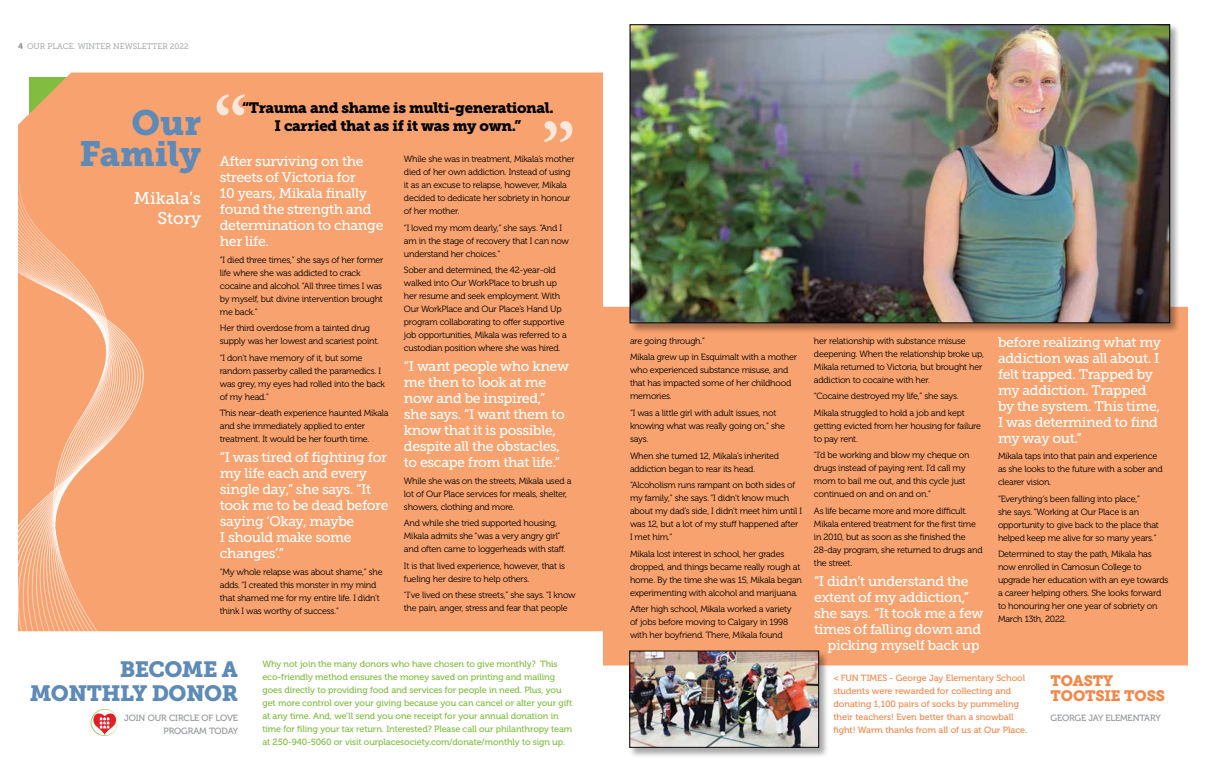
<style>
.page{position:relative;width:1206px;height:783px;background:#fff}
.page>*{position:absolute;margin:0;border:0;box-sizing:border-box;transform-origin:0 0}
.t1{font:700 72px "Adobe Garamond Pro";color:#fff}
.t2{font:35px/31px "Museo Slab 900";color:#5d8ab6;text-align:right}
.t3{font:22px/24px "Museo Slab 900";letter-spacing:-.025em;color:#5d8ab6;text-align:right}
.t4{font:17px/20px "Museo Slab 500";color:#fff;text-align:right}
.t5{font:15px/18px "Museo Slab 900";letter-spacing:-.025em;color:#000;text-align:center}
.t6{font:15px/15px "Museo Slab 900";letter-spacing:-.01em;color:#f68648}
.t7{font:14px/16px "Museo Slab 500";letter-spacing:-.025em;color:#fff}
.t8{font:9px/13px "Museo 300";letter-spacing:-.025em;color:#000}
.t9{font:9px/13px "Museo 500";letter-spacing:-.01em;color:#81bd41}
.t10{font:9px/13px "Museo 500";color:#f68648}
.t11{font:9px/13px "Museo 500";letter-spacing:-.01em;color:#939598;text-align:right}
.t12{font:8px "Museo Slab 300";color:#939598}
.s1{font-family:"Museo Slab 900"}
</style>
<div class="page">
<div style="left:18px;top:73px;width:1170px;height:593px;background:#f8a26f"></div>
<div style="left:262px;top:661px;width:314px;height:95px;background:#fff"></div>
<div style="left:629px;top:24px;width:552px;height:310px;background:#000;opacity:.35"></div>
<img style="left:632px;top:26px;width:536px;height:295px">
<div style="left:630px;top:24px;width:540px;height:299px;border:1px solid #000"></div>
<div style="left:629px;top:650px;width:200px;height:108px;background:#000;opacity:.35"></div>
<img style="left:632px;top:653px;width:185px;height:93px">
<div style="left:630px;top:651px;width:189px;height:97px;border:1px solid #000"></div>
<svg style="left:91px;top:709px;width:27px;height:27px"></svg>
<img style="left:18px;top:184px;width:149px;height:459px">
<p class="t12" style="left:18px;top:42px;width:172px"><span class="s1">4</span> OUR PLACE. WINTER NEWSLETTER 2022</p>
<h2 class="t2" style="left:79px;top:107px;width:123px">Our<br>Family</h2>
<h3 class="t4" style="left:134px;top:188px;width:69px">Mikala’s<br>Story</h3>
<h1 class="t1" style="left:214px;top:80px;width:35px">“</h1>
<h3 class="t5" style="left:242px;top:99px;width:313px">“Trauma and shame is multi-generational.<br>I carried that as if it was my own.”</h3>
<h1 class="t1" style="left:575px;top:156px;width:35px;rotate:-180deg">“</h1>
<h3 class="t7" style="left:220px;top:153px;width:165px">After surviving on the streets of Victoria for<br>10 years, Mikala finally found the strength and determination to change her life.</h3>
<p class="t8" style="left:220px;top:253px;width:165px">“I died three times,” she says of her former life where she was addicted to crack cocaine and alcohol. “All three times I was by myself, but divine intervention brought me back.”</p>
<p class="t8" style="left:220px;top:322px;width:161px">Her third overdose from a tainted drug supply was her lowest and scariest point.</p>
<p class="t8" style="left:220px;top:351px;width:167px">“I don’t have memory of it, but some random passerby called the paramedics. I was grey, my eyes had rolled into the back of my head.”</p>
<p class="t8" style="left:220px;top:407px;width:170px">This near-death experience haunted Mikala and she immediately applied to enter treatment. It would be her fourth time.</p>
<h3 class="t7" style="left:220px;top:449px;width:170px">“I was tired of fighting for my life each and every single day,” she says. “It took me to be dead before saying ‘Okay, maybe<br>I should make some changes’.”</h3>
<p class="t8" style="left:220px;top:565px;width:164px">“My whole relapse was about shame,” she adds. “I created this monster in my mind that shamed me for my entire life. I didn’t think I was worthy of success.”</p>
<p class="t8" style="left:404px;top:153px;width:172px">While she was in treatment, Mikala’s mother died of her own addiction. Instead of using it as an excuse to relapse, however, Mikala decided to dedicate her sobriety in honour of her mother.</p>
<p class="t8" style="left:404px;top:221px;width:167px">“I loved my mom dearly,” she says. “And I am in the stage of recovery that I can now understand her choices.”</p>
<p class="t8" style="left:404px;top:264px;width:164px">Sober and determined, the 42-year-old walked into Our WorkPlace to brush up her resume and seek employment. With Our WorkPlace and Our Place’s Hand Up program collaborating to offer supportive job opportunities, Mikala was referred to a custodian position where she was hired.</p>
<h3 class="t7" style="left:404px;top:358px;width:167px">“I want people who knew me then to look at me now and be inspired,” she says. “I want them to know that it is possible, despite all the obstacles, to escape from that life.”</h3>
<p class="t8" style="left:404px;top:474px;width:169px">While she was on the streets, Mikala used a lot of Our Place services for meals, shelter, showers, clothing and more.</p>
<p class="t8" style="left:404px;top:517px;width:163px">And while she tried supported housing,<br>Mikala admits she “was a very angry girl” and often came to loggerheads with staff.</p>
<p class="t8" style="left:404px;top:559px;width:163px">It is that lived experience, however, that is fueling her desire to help others.</p>
<p class="t8" style="left:404px;top:589px;width:173px">“I’ve lived on these streets,” she says. “I know the pain, anger, stress and fear that people</p>
<h3 class="t3" style="left:30px;top:658px;width:210px">BECOME A<br>MONTHLY DONOR</h3>
<p class="t11" style="left:124px;top:712px;width:116px">JOIN OUR CIRCLE OF LOVE<br>PROGRAM TODAY</p>
<p class="t9" style="left:262px;top:658px;width:311px">Why not join the many donors who have chosen to give monthly? This eco-friendly method ensures the money saved on printing and mailing goes directly to providing food and services for people in need. Plus, you get more control over your giving because you can cancel or alter your gift at any time. And, we’ll send you one receipt for your annual donation in time for filing your tax return. Interested? Please call our philanthropy team at 250-940-5060 or visit ourplacesociety.com/donate/monthly to sign up.</p>
<p class="t8" style="left:630px;top:333px;width:169px;line-height:16.6px">are going through.”<br>Mikala grew up in Esquimalt with a mother</p>
<p class="t8" style="left:630px;top:364px;width:163px">who experienced substance misuse, and that has impacted some of her childhood memories.</p>
<p class="t8" style="left:630px;top:407px;width:156px">“I was a little girl with adult issues, not knowing what was really going on,” she says.</p>
<p class="t8" style="left:630px;top:449px;width:151px">When she turned 12, Mikala’s inherited addiction began to rear its head.</p>
<p class="t8" style="left:630px;top:479px;width:173px">“Alcoholism runs rampant on both sides of my family,” she says. “I didn’t know much about my dad’s side, I didn’t meet him until I was 12, but a lot of my stuff happened after I met him.”</p>
<p class="t8" style="left:630px;top:547px;width:174px">Mikala lost interest in school, her grades dropped, and things became really rough at home. By the time she was 15, Mikala began experimenting with alcohol and marijuana.</p>
<p class="t8" style="left:630px;top:603px;width:163px">After high school, Mikala worked a variety of jobs before moving to Calgary in 1998 with her boyfriend. There, Mikala found</p>
<p class="t8" style="left:814px;top:334px;width:171px">her relationship with substance misuse deepening. When the relationship broke up, Mikala returned to Victoria, but brought her addiction to cocaine with her.</p>
<p class="t8" style="left:814px;top:388px;width:152px;line-height:16.6px">“Cocaine destroyed my life,” she says.<br>Mikala struggled to hold a job and kept</p>
<p class="t8" style="left:814px;top:419px;width:169px">getting evicted from her housing for failure to pay rent.</p>
<p class="t8" style="left:814px;top:449px;width:157px">“I’d be working and blow my cheque on drugs instead of paying rent. I’d call my mom to bail me out, and this cycle just continued on and on and on.”</p>
<p class="t8" style="left:814px;top:505px;width:170px">As life became more and more difficult.<br>Mikala entered treatment for the first time in 2010, but as soon as she finished the 28-day program, she returned to drugs and the street.</p>
<h3 class="t7" style="left:814px;top:573px;width:156px">“I didn’t understand the</h3>
<h3 class="t7" style="left:814px;top:589px;width:157px">extent of my addiction,”</h3>
<h3 class="t7" style="left:814px;top:605px;width:171px">she says. “It took me a few</h3>
<h3 class="t7" style="left:814px;top:621px;width:169px">times of falling down and</h3>
<h3 class="t7" style="left:828px;top:637px;width:154px">picking myself back up</h3>
<h3 class="t7" style="left:998px;top:334px;width:165px">before realizing what my addiction was all about. I felt trapped. Trapped by my addiction. Trapped by the system. This time,<br>I was determined to find my way out.”</h3>
<p class="t8" style="left:998px;top:450px;width:166px">Mikala taps into that pain and experience as she looks to the future with a sober and clearer vision.</p>
<p class="t8" style="left:998px;top:492px;width:162px">“Everything’s been falling into place,”<br>she says. “Working at Our Place is an opportunity to give back to the place that helped keep me alive for so many years.”</p>
<p class="t8" style="left:998px;top:548px;width:172px">Determined to stay the path, Mikala has now enrolled in Camosun College to upgrade her education with an eye towards a career helping others. She looks forward to honouring her one year of sobriety on March 13th, 2022.</p>
<p class="t10" style="left:833px;top:672px;width:196px">&lt; FUN TIMES - George Jay Elementary School students were rewarded for collecting and donating 1,100 pairs of socks by pummeling their teachers! Even better than a snowball fight! Warm thanks from all of us at Our Place.</p>
<h3 class="t6" style="left:1051px;top:673px;width:116px">TOASTY<br>TOOTSIE TOSS</h3>
<p class="t11" style="left:1051px;top:711px;width:112px">GEORGE JAY ELEMENTARY</p>
</div>
